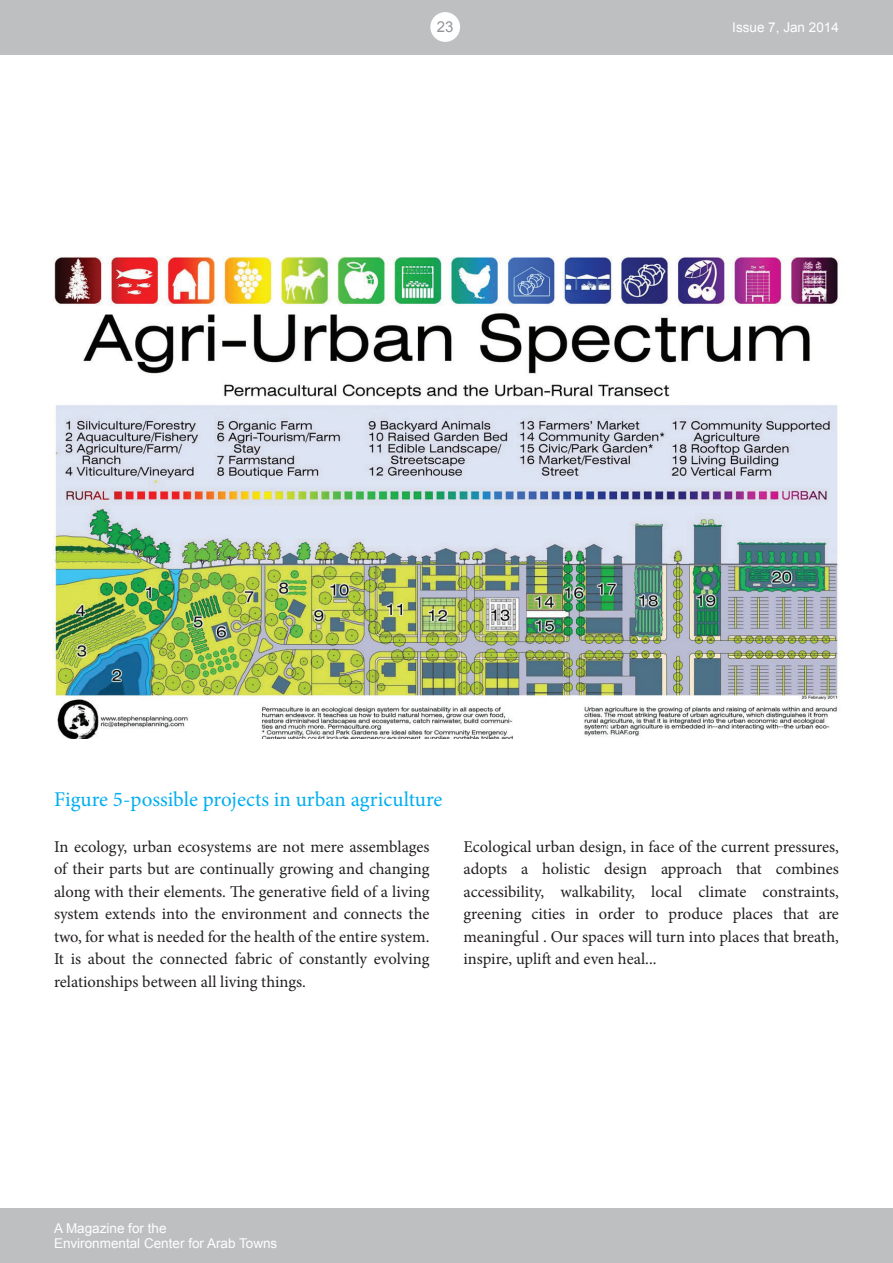
<style>
.page{position:relative;width:893px;height:1263px;background:#fff}
.page>*{position:absolute;margin:0;border:0;box-sizing:border-box;transform-origin:0 0}
.t1{font:21px "Minion Pro";color:#00aeef}
.t2{font:16.5px/22.5px "Minion Pro";color:#231f20;text-align:justify}
.t3{font:15px "Arial";color:#939598}
.t4{font:13.5px/15px "Arial";color:#fff}
</style>
<div class="page">
<img style="left:51px;top:256px;width:788px;height:483px">
<div style="left:0;top:1209px;width:893px;height:54px;background:#bdbfc1"></div>
<div style="left:0;top:0;width:893px;height:54px;background:#bdbfc1"></div>
<div style="left:430px;top:12px;width:30px;height:30px;background:#fff;border-radius:50%"></div>
<p class="t3" style="left:437px;top:17px;width:18px">23</p>
<p class="t4" style="left:732px;top:20px;width:108px">Issue 7, Jan 2014</p>
<p class="t1" style="left:54px;top:785px;width:390px">Figure 5-possible projects in urban agriculture</p>
<p class="t2" style="left:54px;top:835px;width:377px">In ecology, urban ecosystems are not mere assemblages of their parts but are continually growing and changing along with their elements. The generative field of a living system extends into the environment and connects the two, for what is needed for the health of the entire system.<br>It is about the connected fabric of constantly evolving relationships between all living things.</p>
<p class="t2" style="left:463px;top:835px;width:377px">Ecological urban design, in face of the current pressures, adopts a holistic design approach that combines accessibility, walkability, local climate constraints, greening cities in order to produce places that are meaningful . Our spaces will turn into places that breath, inspire, uplift and even heal...</p>
<p class="t4" style="left:54px;top:1221px;width:225px">A Magazine for the<br>Environmental Center for Arab Towns</p>
</div>
